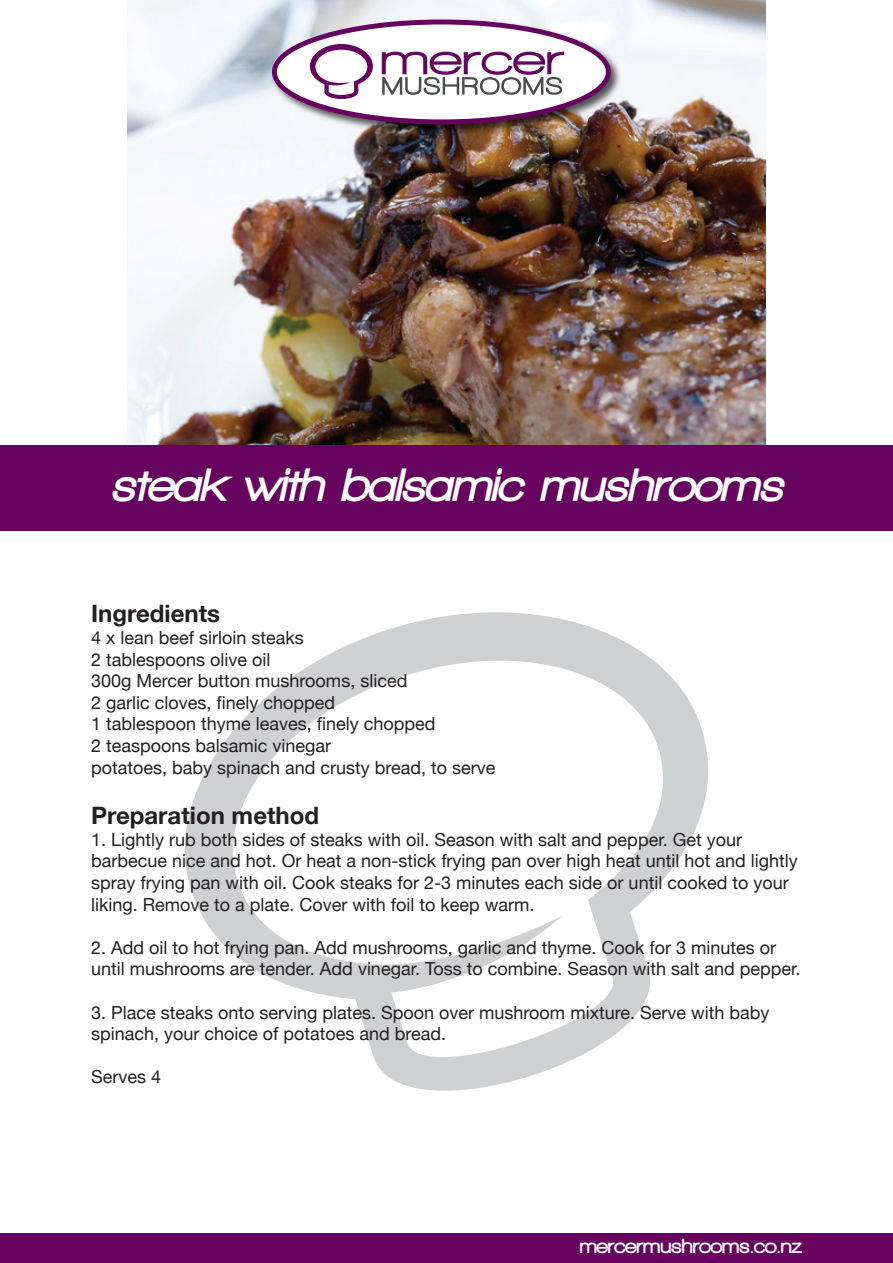
<style>
.page{position:relative;width:893px;height:1263px;background:#fff}
.page>*{position:absolute;margin:0;border:0;box-sizing:border-box;transform-origin:0 0}
.t1{font:italic 900 48px "Walkway";color:#fff}
.t2{font:700 24px "Helvetica Neue";color:#231f20}
.t3{font:900 21px "Walkway";color:#fff}
.t4{font:18px/21.6px "Helvetica Neue";color:#231f20}
</style>
<div class="page">
<svg style="left:185px;top:612px;width:523px;height:479px"></svg>
<img style="left:128px;top:0;width:637px;height:446px">
<div style="left:0;top:446px;width:893px;height:85px;background:#65035f"></div>
<img style="left:268px;top:16px;width:357px;height:122px">
<div style="left:274px;top:22px;width:334px;height:100px;background:#fff;border-radius:50%"></div>
<div style="left:272px;top:20px;width:339px;height:104px;border:5px solid #65035f;border-radius:50%"></div>
<svg style="left:382px;top:52px;width:182px;height:43px"></svg>
<svg style="left:310px;top:44px;width:63px;height:58px"></svg>
<div style="left:0;top:1233px;width:893px;height:30px;background:#65035f"></div>
<h1 class="t1" style="left:111px;top:459px;width:673px">steak with balsamic mushrooms</h1>
<h2 class="t2" style="left:91px;top:599px;width:130px">Ingredients</h2>
<p class="t4" style="left:91px;top:627px;width:406px">4 x lean beef sirloin steaks<br>2 tablespoons olive oil<br>300g Mercer button mushrooms, sliced<br>2 garlic cloves, finely chopped<br>1 tablespoon thyme leaves, finely chopped<br>2 teaspoons balsamic vinegar<br>potatoes, baby spinach and crusty bread, to serve</p>
<h2 class="t2" style="left:91px;top:801px;width:229px">Preparation method</h2>
<p class="t4" style="left:91px;top:828px;width:708px">1. Lightly rub both sides of steaks with oil. Season with salt and pepper. Get your barbecue nice and hot. Or heat a non-stick frying pan over high heat until hot and lightly spray frying pan with oil. Cook steaks for 2-3 minutes each side or until cooked to your liking. Remove to a plate. Cover with foil to keep warm.</p>
<p class="t4" style="left:91px;top:936px;width:711px">2. Add oil to hot frying pan. Add mushrooms, garlic and thyme. Cook for 3 minutes or until mushrooms are tender. Add vinegar. Toss to combine. Season with salt and pepper.</p>
<p class="t4" style="left:91px;top:1001px;width:680px">3. Place steaks onto serving plates. Spoon over mushroom mixture. Serve with baby spinach, your choice of potatoes and bread.</p>
<p class="t4" style="left:91px;top:1066px;width:72px">Serves 4</p>
<p class="t3" style="left:580px;top:1235px;width:224px">mercermushrooms.co.nz</p>
</div>
